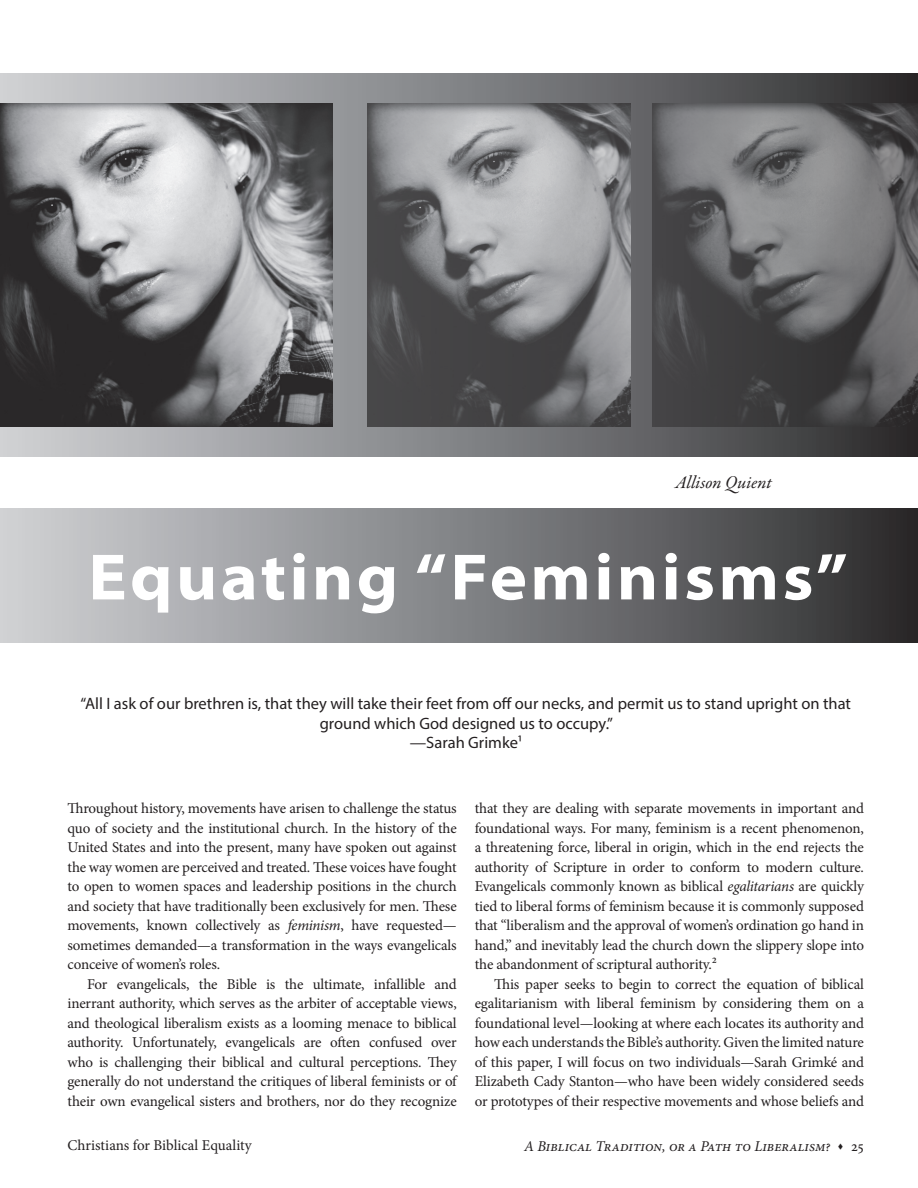
<style>
.page{position:relative;width:918px;height:1188px;background:#fff}
.page>*{position:absolute;margin:0;border:0;box-sizing:border-box;transform-origin:0 0}
.t1{font:700 semi-expanded 66px "Myriad Pro";letter-spacing:.05em;color:#fff}
.t2{font:italic 18px "Garamond Premr Pro";color:#231f20}
.t3{font:16.5px/19.8px "Myriad Pro";color:#231f20;text-align:center}
.t4{font:15px/19.5px "Minion Pro";letter-spacing:-.01em;color:#231f20;text-align:justify}
.t5{font:italic 15px "Minion Pro";color:#231f20}
.s1{font-size:15px}
.s2{font-style:italic}
.s3{font-style:normal}
</style>
<div class="page">
<div style="left:0;top:508px;width:918px;height:134px;background:linear-gradient(to right,#d2d4d8,#2f2f31)"></div>
<div style="left:0;top:74px;width:918px;height:383px;background:linear-gradient(to right,#cdced2,#303031)"></div>
<img style="left:0;top:104px;width:332px;height:322px">
<img style="left:367px;top:104px;width:264px;height:322px">
<img style="left:652px;top:104px;width:266px;height:322px">
<p class="t2" style="left:675px;top:471px;width:98px">Allison Quient</p>
<h1 class="t1" style="left:88px;top:533px;width:761px">Equating “Feminisms”</h1>
<p class="t3" style="left:80px;top:693px;width:772px">“All I ask of our brethren is, that they will take their feet from off our necks, and permit us to stand upright on that ground which God designed us to occupy.”<br>—Sarah Grimke<span class="s1">1</span></p>
<p class="t4" style="left:68px;top:799px;width:391px">Throughout history, movements have arisen to challenge the status quo of society and the institutional church. In the history of the United States and into the present, many have spoken out against the way women are perceived and treated. These voices have fought to open to women spaces and leadership positions in the church and society that have traditionally been exclusively for men. These movements, known collectively as <span class="s2">feminism</span>, have requested— sometimes demanded—a transformation in the ways evangelicals conceive of women’s roles.</p>
<p class="t4" style="left:68px;top:974px;width:391px;text-indent:20px">For evangelicals, the Bible is the ultimate, infallible and inerrant authority, which serves as the arbiter of acceptable views, and theological liberalism exists as a looming menace to biblical authority. Unfortunately, evangelicals are often confused over who is challenging their biblical and cultural perceptions. They generally do not understand the critiques of liberal feminists or of their own evangelical sisters and brothers, nor do they recognize</p>
<p class="t4" style="left:475px;top:799px;width:391px">that they are dealing with separate movements in important and foundational ways. For many, feminism is a recent phenomenon, a threatening force, liberal in origin, which in the end rejects the authority of Scripture in order to conform to modern culture.<br>Evangelicals commonly known as biblical <span class="s2">egalitarians</span> are quickly tied to liberal forms of feminism because it is commonly supposed that “liberalism and the approval of women’s ordination go hand in hand,” and inevitably lead the church down the slippery slope into the abandonment of scriptural authority.2</p>
<p class="t4" style="left:475px;top:974px;width:391px;text-indent:20px">This paper seeks to begin to correct the equation of biblical egalitarianism with liberal feminism by considering them on a foundational level—looking at where each locates its authority and how each understands the Bible’s authority. Given the limited nature of this paper, I will focus on two individuals—Sarah Grimké and Elizabeth Cady Stanton—who have been widely considered seeds or prototypes of their respective movements and whose beliefs and</p>
<p class="t4" style="left:68px;top:1136px;width:186px">Christians for Biblical Equality</p>
<p class="t5" style="left:524px;top:1136px;width:341px">A Biblical Tradition, or a Path to Liberalism? ▲ <span class="s3">25</span></p>
</div>
